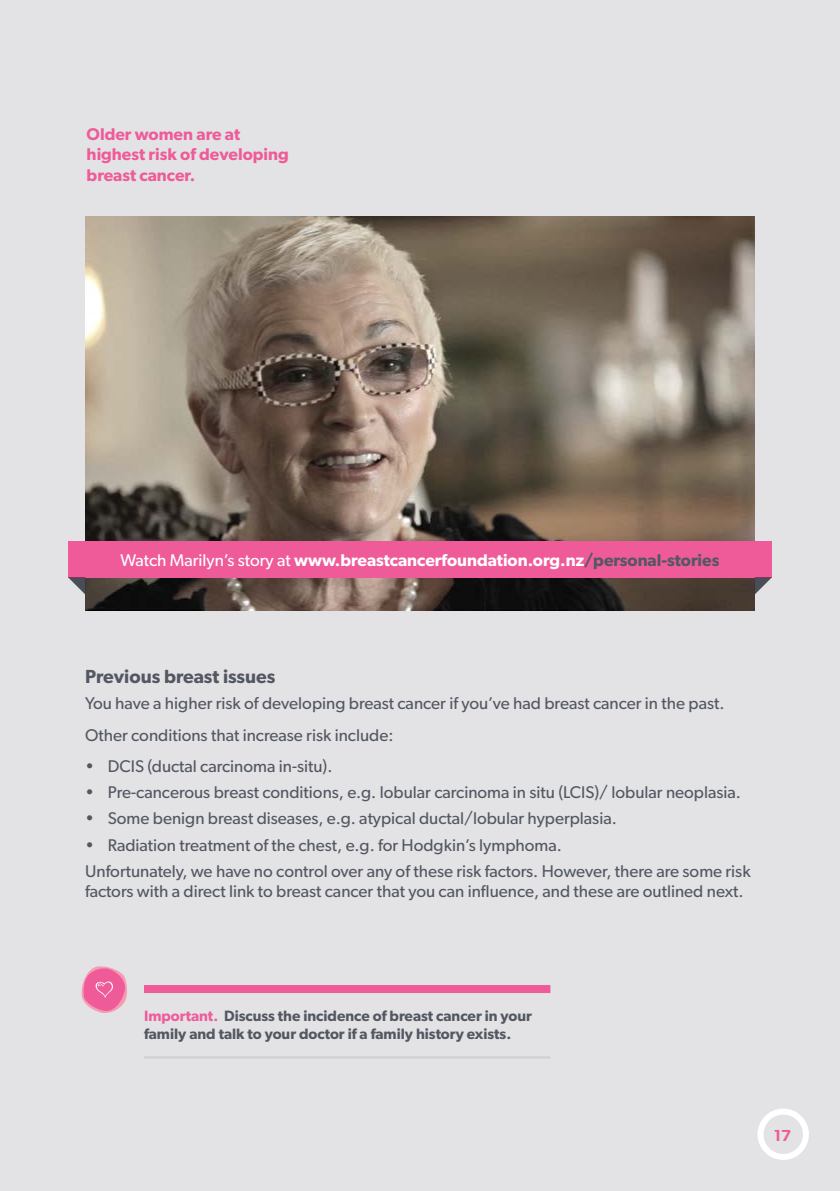
<style>
.page{position:relative;width:840px;height:1191px;background:#fff}
.page>*{position:absolute;margin:0;border:0;box-sizing:border-box;transform-origin:0 0}
.t1{font:600 19px "Gibson";color:#525761}
.t2{font:17px/31.8px "Gibson";color:#525761}
.t3{font:600 17px "Gibson";color:#fff}
.t4{font:600 17px/20.4px "Gibson";color:#ef5b99}
.t5{font:600 16px "Gibson";color:#ef5b99}
.t6{font:600 15px/18px "Gibson";color:#525761}
.s1{font-weight:400}
.s2{color:#525761}
.s3{color:#ef5b99}
</style>
<div class="page">
<div style="left:0;top:0;width:839px;height:1191px;background:#e3e3e5"></div>
<img style="left:85px;top:216px;width:669px;height:395px">
<div style="left:68px;top:541px;width:703px;height:36px;background:#ef5b99"></div>
<svg style="left:68px;top:577px;width:17px;height:17px"></svg>
<svg style="left:754px;top:577px;width:17px;height:17px"></svg>
<div style="left:144px;top:985px;width:406px;height:8px;background:#ef5b99"></div>
<hr style="left:144px;top:1056px;width:406px;height:2px;background:#cfcfd3">
<svg style="left:81px;top:966px;width:46px;height:47px"></svg>
<div style="left:757px;top:1108px;width:51px;height:52px;border:6px solid #fff;border-radius:50%"></div>
<p class="t4" style="left:87px;top:123px;width:203px">Older women are at highest risk of developing breast cancer.</p>
<p class="t3" style="left:120px;top:550px;width:600px"><span class="s1">Watch Marilyn’s story at</span> www.breastcancerfoundation.org.nz<span class="s2">/personal-stories</span></p>
<p class="t1" style="left:85px;top:665px;width:192px">Previous breast issues</p>
<p class="t2" style="left:85px;top:687px;width:640px">You have a higher risk of developing breast cancer if you’ve had breast cancer in the past.<br>Other conditions that increase risk include:</p>
<p class="t2" style="left:85px;top:750px;width:249px">• DCIS (ductal carcinoma in-situ).</p>
<p class="t2" style="left:85px;top:776px;width:657px">• Pre-cancerous breast conditions, e.g. lobular carcinoma in situ (LCIS)/ lobular neoplasia.</p>
<p class="t2" style="left:85px;top:802px;width:533px">• Some benign breast diseases, e.g. atypical ductal/lobular hyperplasia.</p>
<p class="t2" style="left:85px;top:831px;width:666px;line-height:26px">• Radiation treatment of the chest, e.g. for Hodgkin’s lymphoma.<br>Unfortunately, we have no control over any of these risk factors. However, there are some risk</p>
<p class="t2" style="left:85px;top:875px;width:659px">factors with a direct link to breast cancer that you can influence, and these are outlined next.</p>
<p class="t6" style="left:144px;top:1007px;width:389px"><span class="s3">Important.</span> Discuss the incidence of breast cancer in your family and talk to your doctor if a family history exists.</p>
<p class="t5" style="left:773px;top:1125px;width:19px">17</p>
</div>
